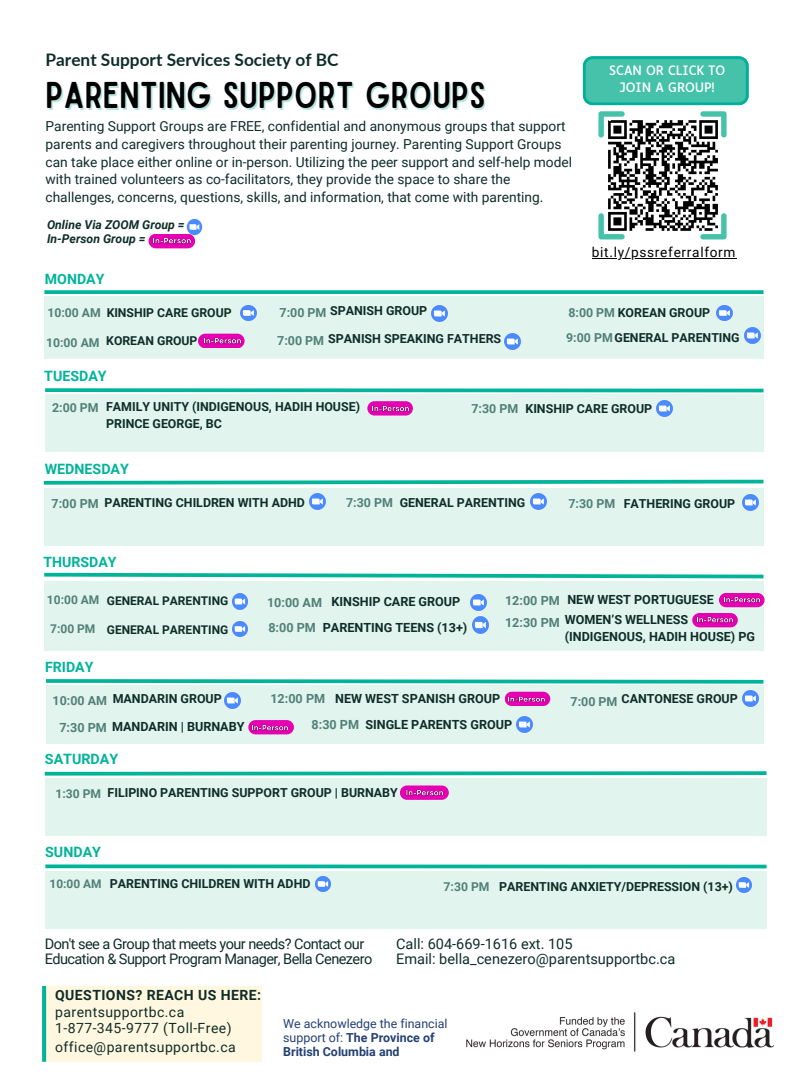
<style>
.page{position:relative;width:810px;height:1080px;background:#fff}
.page>*{position:absolute;margin:0;border:0;box-sizing:border-box;transform-origin:0 0}
.t1{font:35.62px "Sailors";letter-spacing:.005em;color:#000}
.t2{font:700 17.25px "Lato";color:#0f2d28}
.t3{font:14.56px/14.9px "Roboto";letter-spacing:-.035em;color:#0f2d28}
.t4{font:14.56px "Roboto";color:#0f2d28}
.t5{font:700 14.25px "Roboto";color:#00b49a}
.t6{font:700 14.12px "Roboto";color:#00b49a}
.t7{font:14.06px "Roboto";letter-spacing:.03em;color:#0f2d28}
.t8{font:700 14.06px "Roboto";letter-spacing:.03em;color:#0f2d28}
.t9{font:13.75px/17.6px "Roboto";color:#0f2d28}
.t10{font:13.69px "Roboto";letter-spacing:.05em;color:#000}
.t11{font:700 12.62px "Roboto";color:#518077}
.t12{font:700 12.62px "Roboto";color:#0f2d28}
.t13{font:700 12.56px/17.2px "Roboto";color:#0f2d28}
.t14{font:700 12.56px "Roboto";color:#518077}
.t15{font:700 12.5px "Roboto";color:#518077}
.t16{font:12.44px/13.6px "Roboto";color:#234075}
.t17{font:700 12.44px "Roboto";color:#0f2d28}
.t18{font:700 12.44px "Roboto";color:#518077}
.t19{font:12.44px/16.9px "Luciole";letter-spacing:-.005em;color:#fff;text-align:center}
.t20{font:700 12.38px "Roboto";color:#0f2d28}
.t21{font:700 12.38px "Roboto";color:#518077}
.t22{font:700 12.31px "Roboto";color:#518077}
.t23{font:italic 700 12.25px "Roboto";color:#0f2d28}
.t24{font:700 12.25px "Roboto";color:#0f2d28}
.t25{font:700 12.25px "Roboto";color:#518077}
.t26{font:700 12.19px "Roboto";color:#518077}
.t27{font:700 12.06px "Roboto";color:#518077}
.t28{font:700 12px "Roboto";color:#0f2d28}
.t29{font:700 12px "Roboto";color:#518077}
.t30{font:700 11.88px "Roboto";color:#518077}
.s1{color:#518077}
.s2{font-weight:700}
</style>
<div class="page">
<img style="left:599px;top:111px;width:128px;height:129px">
<svg style="left:700px;top:112px;width:26px;height:26px"></svg>
<svg style="left:598px;top:112px;width:27px;height:26px"></svg>
<svg style="left:598px;top:213px;width:27px;height:26px"></svg>
<svg style="left:700px;top:213px;width:26px;height:26px"></svg>
<svg style="left:583px;top:56px;width:166px;height:49px;background:#3ebfa8"></svg>
<svg style="left:45px;top:388px;width:719px;height:5px;background:#3fc6b3"></svg>
<div style="left:45px;top:395px;width:719px;height:57px;background:#e1f4ee"></div>
<svg style="left:43px;top:479px;width:721px;height:6px"></svg>
<div style="left:44px;top:488px;width:720px;height:57px;background:#e1f4ee"></div>
<img style="left:309px;top:493px;width:17px;height:18px">
<img style="left:529px;top:493px;width:18px;height:18px">
<img style="left:741px;top:494px;width:18px;height:18px">
<div style="left:44px;top:581px;width:720px;height:70px;background:#e1f4ee"></div>
<svg style="left:44px;top:572px;width:720px;height:7px"></svg>
<img style="left:231px;top:593px;width:17px;height:17px">
<img style="left:231px;top:620px;width:17px;height:17px">
<img style="left:471px;top:616px;width:18px;height:18px">
<svg style="left:44px;top:771px;width:723px;height:5px;background:#3fc6b3"></svg>
<div style="left:45px;top:778px;width:722px;height:57px;background:#e1f4ee"></div>
<svg style="left:44px;top:290px;width:720px;height:4px;background:#0fb8a0"></svg>
<div style="left:44px;top:297px;width:720px;height:62px;background:#e1f4ee"></div>
<svg style="left:45px;top:864px;width:722px;height:5px;background:#3fc6b3"></svg>
<div style="left:45px;top:872px;width:722px;height:57px;background:#e1f4ee"></div>
<img style="left:315px;top:876px;width:16px;height:16px">
<svg style="left:46px;top:679px;width:718px;height:5px;background:#3fc6b3"></svg>
<div style="left:46px;top:685px;width:718px;height:59px;background:#e1f4ee"></div>
<img style="left:742px;top:690px;width:17px;height:18px">
<img style="left:655px;top:399px;width:18px;height:18px">
<img style="left:469px;top:593px;width:18px;height:18px">
<div style="left:367px;top:401px;width:46px;height:15px;background:#e600b3;border-radius:7px"></div>
<img style="left:369px;top:403px;width:42px;height:11px">
<div style="left:719px;top:593px;width:46px;height:14px;background:#e600b3;border-radius:7px"></div>
<img style="left:721px;top:595px;width:42px;height:11px">
<div style="left:692px;top:613px;width:46px;height:14px;background:#e600b3;border-radius:7px"></div>
<img style="left:694px;top:615px;width:42px;height:11px">
<img style="left:239px;top:304px;width:18px;height:18px">
<img style="left:744px;top:326px;width:18px;height:18px">
<img style="left:431px;top:304px;width:18px;height:18px">
<img style="left:715px;top:304px;width:18px;height:18px">
<img style="left:515px;top:716px;width:18px;height:18px">
<div style="left:505px;top:692px;width:45px;height:14px;background:#e600b3;border-radius:7px"></div>
<img style="left:506px;top:694px;width:40px;height:11px">
<img style="left:223px;top:691px;width:19px;height:18px">
<img style="left:736px;top:876px;width:17px;height:17px">
<img style="left:186px;top:219px;width:17px;height:16px">
<div style="left:149px;top:234px;width:46px;height:14px;background:#e600b3;border-radius:7px"></div>
<img style="left:151px;top:237px;width:42px;height:10px">
<hr style="left:592px;top:258px;width:144px;height:1px;background:#000">
<div style="left:198px;top:334px;width:47px;height:14px;background:#e600b3;border-radius:7px"></div>
<img style="left:203px;top:336px;width:40px;height:11px">
<img style="left:503px;top:333px;width:18px;height:17px">
<div style="left:400px;top:786px;width:49px;height:14px;background:#e600b3;border-radius:7px"></div>
<img style="left:402px;top:787px;width:42px;height:11px">
<div style="left:248px;top:720px;width:46px;height:14px;background:#e600b3;border-radius:7px"></div>
<img style="left:249px;top:722px;width:40px;height:11px">
<img style="left:466px;top:1012px;width:308px;height:40px">
<div style="left:42px;top:986px;width:219px;height:76px;background:#fff7df"></div>
<svg style="left:42px;top:986px;width:4px;height:76px"></svg>
<p class="t2" style="left:46px;top:49px;width:295px">Parent Support Services Society of BC</p>
<p class="t1" style="left:46px;top:82px;width:442px">PARENTING SUPPORT GROUPS</p>
<p class="t9" style="left:46px;top:118px;width:528px">Parenting Support Groups are FREE, confidential and anonymous groups that support parents and caregivers throughout their parenting journey. Parenting Support Groups can take place either online or in-person. Utilizing the peer support and self-help model with trained volunteers as co-facilitators, they provide the space to share the challenges, concerns, questions, skills, and information, that come with parenting.</p>
<p class="t23" style="left:47px;top:218px;width:139px">Online Via ZOOM Group =</p>
<p class="t23" style="left:47px;top:232px;width:100px">In-Person Group =</p>
<p class="t6" style="left:45px;top:271px;width:61px">MONDAY</p>
<p class="t19" style="left:609px;top:63px;width:117px">SCAN OR CLICK TO<br>JOIN A GROUP!</p>
<p class="t10" style="left:592px;top:244px;width:145px">bit.ly/pssreferralform</p>
<p class="t25" style="left:47px;top:306px;width:55px">10:00 AM</p>
<p class="t24" style="left:107px;top:306px;width:126px">KINSHIP CARE GROUP</p>
<p class="t18" style="left:280px;top:306px;width:48px">7:00 PM</p>
<p class="t17" style="left:330px;top:304px;width:99px">SPANISH GROUP</p>
<p class="t20" style="left:568px;top:306px;width:143px"><span class="s1">8:00 PM</span> KOREAN GROUP</p>
<p class="t25" style="left:46px;top:335px;width:55px">10:00 AM</p>
<p class="t24" style="left:106px;top:334px;width:93px">KOREAN GROUP</p>
<p class="t18" style="left:277px;top:333px;width:48px">7:00 PM</p>
<p class="t17" style="left:328px;top:332px;width:175px">SPANISH SPEAKING FATHERS</p>
<p class="t5" style="left:44px;top:368px;width:64px">TUESDAY</p>
<p class="t20" style="left:566px;top:330px;width:175px"><span class="s1">9:00 PM</span>GENERAL PARENTING</p>
<p class="t22" style="left:52px;top:400px;width:48px">2:00 PM</p>
<p class="t20" style="left:106px;top:400px;width:255px">FAMILY UNITY (INDIGENOUS, HADIH HOUSE)</p>
<p class="t20" style="left:106px;top:417px;width:117px">PRINCE GEORGE, BC</p>
<p class="t5" style="left:45px;top:460px;width:86px">WEDNESDAY</p>
<p class="t21" style="left:472px;top:401px;width:48px">7:30 PM</p>
<p class="t20" style="left:526px;top:401px;width:128px">KINSHIP CARE GROUP</p>
<p class="t15" style="left:52px;top:496px;width:49px">7:00 PM</p>
<p class="t20" style="left:104px;top:496px;width:202px">PARENTING CHILDREN WITH ADHD</p>
<p class="t21" style="left:346px;top:496px;width:48px">7:30 PM</p>
<p class="t20" style="left:400px;top:496px;width:127px">GENERAL PARENTING</p>
<p class="t21" style="left:569px;top:497px;width:48px">7:30 PM</p>
<p class="t20" style="left:624px;top:497px;width:113px">FATHERING GROUP</p>
<p class="t6" style="left:43px;top:554px;width:75px">THURSDAY</p>
<p class="t29" style="left:47px;top:593px;width:54px">10:00 AM</p>
<p class="t29" style="left:50px;top:622px;width:47px">7:00 PM</p>
<p class="t28" style="left:107px;top:594px;width:123px">GENERAL PARENTING</p>
<p class="t28" style="left:107px;top:623px;width:123px">GENERAL PARENTING</p>
<p class="t6" style="left:45px;top:659px;width:50px">FRIDAY</p>
<p class="t18" style="left:53px;top:693px;width:56px">10:00 AM</p>
<p class="t17" style="left:113px;top:691px;width:111px">MANDARIN GROUP</p>
<p class="t13" style="left:59px;top:718px;width:187px"><span class="s1">7:30 PM</span> MANDARIN | BURNABY</p>
<p class="t5" style="left:45px;top:751px;width:75px">SATURDAY</p>
<p class="t11" style="left:267px;top:595px;width:57px">10:00 AM</p>
<p class="t13" style="left:332px;top:593px;width:130px">KINSHIP CARE GROUP</p>
<p class="t11" style="left:268px;top:620px;width:49px">8:00 PM</p>
<p class="t12" style="left:323px;top:620px;width:146px">PARENTING TEENS (13+)</p>
<p class="t13" style="left:567px;top:591px;width:148px">NEW WEST PORTUGUESE</p>
<p class="t13" style="left:565px;top:611px;width:192px">WOMEN’S WELLNESS (INDIGENOUS, HADIH HOUSE) PG</p>
<p class="t11" style="left:505px;top:593px;width:56px">12:00 PM</p>
<p class="t11" style="left:505px;top:615px;width:56px">12:30 PM</p>
<p class="t14" style="left:270px;top:692px;width:56px">12:00 PM</p>
<p class="t13" style="left:335px;top:690px;width:167px">NEW WEST SPANISH GROUP</p>
<p class="t14" style="left:312px;top:718px;width:49px">8:30 PM</p>
<p class="t13" style="left:365px;top:716px;width:148px">SINGLE PARENTS GROUP</p>
<p class="t18" style="left:571px;top:694px;width:48px">7:00 PM</p>
<p class="t17" style="left:622px;top:692px;width:118px">CANTONESE GROUP</p>
<p class="t27" style="left:56px;top:786px;width:47px">1:30 PM</p>
<p class="t20" style="left:108px;top:786px;width:292px">FILIPINO PARENTING SUPPORT GROUP | BURNABY</p>
<p class="t5" style="left:45px;top:844px;width:57px">SUNDAY</p>
<p class="t30" style="left:50px;top:877px;width:53px">10:00 AM</p>
<p class="t20" style="left:110px;top:877px;width:202px">PARENTING CHILDREN WITH ADHD</p>
<p class="t26" style="left:444px;top:880px;width:47px">7:30 PM</p>
<p class="t20" style="left:499px;top:879px;width:235px">PARENTING ANXIETY/DEPRESSION (13+)</p>
<p class="t3" style="left:45px;top:936px;width:329px">Don't see a Group that meets your needs? Contact our<br>Education &amp; Support Program Manager, Bella Cenezero</p>
<p class="t4" style="left:396px;top:935px;width:178px">Call: 604-669-1616 ext. 105</p>
<p class="t4" style="left:396px;top:950px;width:281px">Email: bella_cenezero@parentsupportbc.ca</p>
<p class="t8" style="left:55px;top:987px;width:207px">QUESTIONS? REACH US HERE:</p>
<p class="t7" style="left:55px;top:1004px;width:131px">parentsupportbc.ca</p>
<p class="t7" style="left:55px;top:1020px;width:178px">1-877-345-9777 (Toll-Free)</p>
<p class="t7" style="left:55px;top:1039px;width:182px">office@parentsupportbc.ca</p>
<p class="t16" style="left:283px;top:1017px;width:166px">We acknowledge the financial support of: <span class="s2">The Province of<br>British Columbia and</span></p>
</div>
